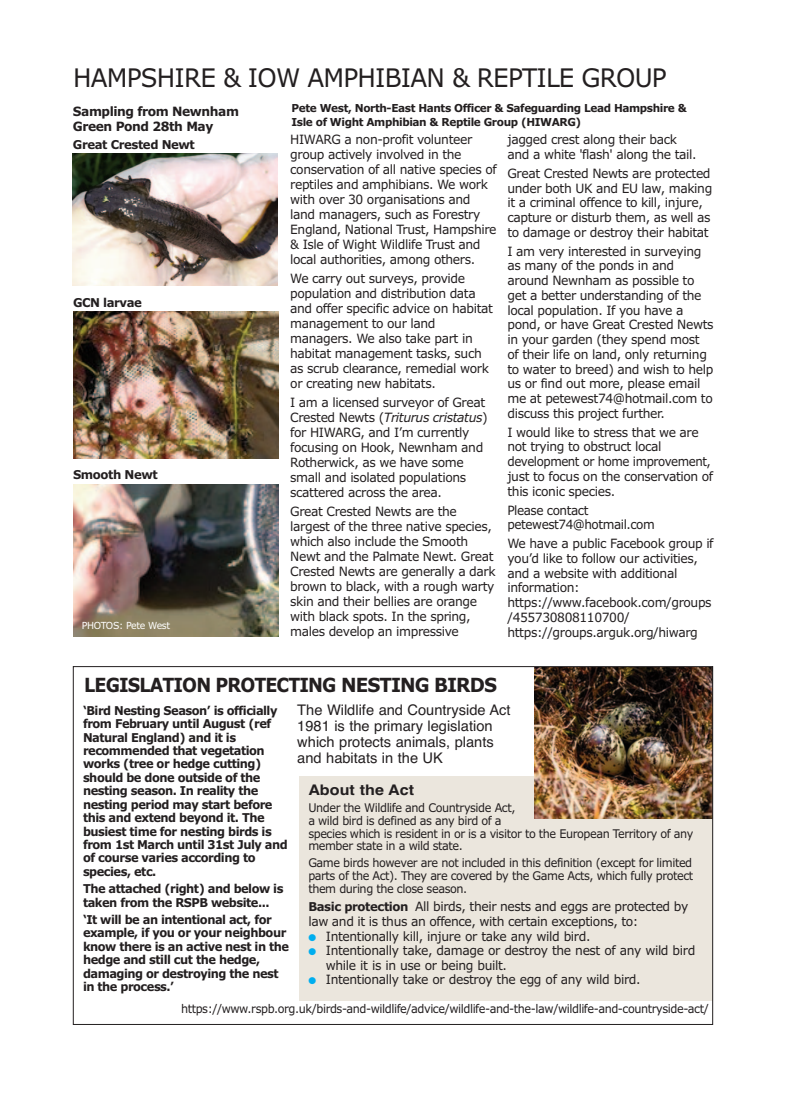
<style>
.page{position:relative;width:787px;height:1095px;background:#fff}
.page>*{position:absolute;margin:0;border:0;box-sizing:border-box;transform-origin:0 0}
.t1{font:25.62px "Verdana";letter-spacing:-.03em;color:#231f20;scale:.96 1}
.t2{font:700 19.5px "Verdana";letter-spacing:-.05em;color:#231f20;scale:.9 1}
.t3{font:14.62px/15.9px "Helvetica";color:#231f20}
.t4{font:700 14.62px "Helvetica";color:#231f20;scale:1.1 1}
.t5{font:12.75px/15px "Verdana";letter-spacing:-.03em;color:#231f20;scale:.96 1}
.t6{font:12.75px/14.8px "Verdana";letter-spacing:-.03em;color:#231f20;scale:.94 1}
.t7{font:700 12.75px/14.6px "Verdana";letter-spacing:-.035em;color:#231f20;scale:.96 1}
.t8{font:700 12.25px/13.4px "Verdana";letter-spacing:-.045em;color:#231f20;scale:.94 1}
.t9{font:700 12.25px "Verdana";letter-spacing:-.045em;color:#231f20;scale:.96 1}
.t10{font:12px/12.8px "Verdana";letter-spacing:-.04em;color:#231f20;scale:.94 1}
.t11{font:700 11px/13.4px "Verdana";letter-spacing:-.035em;color:#231f20;scale:.96 1}
.t12{font:9.75px "Verdana";letter-spacing:-.03em;color:#fff;scale:.96 1}
.s1{font-style:italic}
.s2{font-weight:700;font-size:12.25px}
.s3{color:#00aeef}
</style>
<div class="page">
<div style="left:300px;top:776px;width:413px;height:224px;background:#ebe6dd"></div>
<img style="left:535px;top:668px;width:176px;height:150px">
<img style="left:73px;top:484px;width:205px;height:153px">
<img style="left:73px;top:311px;width:205px;height:147px">
<img style="left:73px;top:154px;width:205px;height:132px">
<p class="t1" style="left:73px;top:61px;width:620px">HAMPSHIRE &amp; IOW AMPHIBIAN &amp; REPTILE GROUP</p>
<p class="t7" style="left:73px;top:104px;width:174px">Sampling from Newnham<br>Green Pond 28th May</p>
<p class="t9" style="left:73px;top:137px;width:128px">Great Crested Newt</p>
<p class="t9" style="left:73px;top:294px;width:73px">GCN larvae</p>
<p class="t9" style="left:73px;top:467px;width:90px">Smooth Newt</p>
<p class="t12" style="left:82px;top:619px;width:94px">PHOTOS: Pete West</p>
<p class="t11" style="left:291px;top:101px;width:413px">Pete West, North-East Hants Officer &amp; Safeguarding Lead Hampshire &amp;<br>Isle of Wight Amphibian &amp; Reptile Group (HIWARG)</p>
<p class="t5" style="left:290px;top:132px;width:217px">HIWARG a non-profit volunteer group actively involved in the conservation of all native species of reptiles and amphibians. We work with over 30 organisations and land managers, such as Forestry England, National Trust, Hampshire &amp; Isle of Wight Wildlife Trust and local authorities, among others.</p>
<p class="t5" style="left:290px;top:271px;width:213px">We carry out surveys, provide population and distribution data and offer specific advice on habitat management to our land managers. We also take part in habitat management tasks, such as scrub clearance, remedial work or creating new habitats.</p>
<p class="t5" style="left:290px;top:395px;width:207px">I am a licensed surveyor of Great<br>Crested Newts (<span class="s1">Triturus cristatus</span>) for HIWARG, and I’m currently focusing on Hook, Newnham and<br>Rotherwick, as we have some small and isolated populations scattered across the area.</p>
<p class="t5" style="left:290px;top:504px;width:215px">Great Crested Newts are the largest of the three native species, which also include the Smooth<br>Newt and the Palmate Newt. Great<br>Crested Newts are generally a dark brown to black, with a rough warty skin and their bellies are orange with black spots. In the spring, males develop an impressive</p>
<p class="t5" style="left:507px;top:132px;width:199px">jagged crest along their back and a white 'flash' along the tail.</p>
<p class="t5" style="left:507px;top:166px;width:215px">Great Crested Newts are protected under both UK and EU law, making it a criminal offence to kill, injure, capture or disturb them, as well as to damage or destroy their habitat</p>
<p class="t5" style="left:507px;top:243px;width:216px">I am very interested in surveying as many of the ponds in and around Newnham as possible to get a better understanding of the local population. If you have a pond, or have Great Crested Newts in your garden (they spend most of their life on land, only returning to water to breed) and wish to help us or find out more, please email me at petewest74@hotmail.com to discuss this project further.</p>
<p class="t5" style="left:507px;top:424px;width:216px">I would like to stress that we are not trying to obstruct local development or home improvement, just to focus on the conservation of this iconic species.</p>
<p class="t6" style="left:507px;top:502px;width:158px">Please contact petewest74@hotmail.com</p>
<p class="t5" style="left:507px;top:536px;width:216px">We have a public Facebook group if you’d like to follow our activities, and a website with additional information: https://www.facebook.com/groups /455730808110700/ https://groups.arguk.org/hiwarg</p>
<p class="t2" style="left:84px;top:673px;width:460px">LEGISLATION PROTECTING NESTING BIRDS</p>
<p class="t3" style="left:297px;top:703px;width:215px">The Wildlife and Countryside Act<br>1981 is the primary legislation which protects animals, plants and habitats in the UK</p>
<p class="t8" style="left:83px;top:703px;width:219px">‘Bird Nesting Season’ is officially from February until August (ref<br>Natural England) and it is recommended that vegetation works (tree or hedge cutting) should be done outside of the nesting season. In reality the nesting period may start before this and extend beyond it. The busiest time for nesting birds is from 1st March until 31st July and of course varies according to species, etc.</p>
<p class="t8" style="left:83px;top:881px;width:215px">The attached (right) and below is taken from the RSPB website...</p>
<p class="t8" style="left:83px;top:912px;width:221px">‘It will be an intentional act, for example, if you or your neighbour know there is an active nest in the hedge and still cut the hedge, damaging or destroying the nest in the process.’</p>
<p class="t10" style="left:181px;top:1002px;width:563px">https://www.rspb.org.uk/birds-and-wildlife/advice/wildlife-and-the-law/wildlife-and-countryside-act/</p>
<p class="t4" style="left:308px;top:778px;width:98px">About the Act</p>
<p class="t10" style="left:308px;top:801px;width:411px">Under the Wildlife and Countryside Act,<br>a wild bird is defined as any bird of a<br>species which is resident in or is a visitor to the European Territory of any member state in a wild state.</p>
<p class="t10" style="left:308px;top:856px;width:411px;text-align:justify">Game birds however are not included in this definition (except for limited parts of the Act). They are covered by the Game Acts, which fully protect them during the close season.</p>
<p class="t5" style="left:308px;top:899px;width:397px;line-height:14.6px"><span class="s2">Basic protection</span> All birds, their nests and eggs are protected by law and it is thus an offence, with certain exceptions, to:</p>
<p class="t5" style="left:308px;top:928px;width:295px"><span class="s3">●</span> Intentionally kill, injure or take any wild bird.</p>
<p class="t5" style="left:326px;top:943px;width:386px;line-height:14.6px;text-indent:-18px"><span class="s3">●</span> Intentionally take, damage or destroy the nest of any wild bird while it is in use or being built.</p>
<p class="t5" style="left:308px;top:972px;width:347px"><span class="s3">●</span> Intentionally take or destroy the egg of any wild bird.</p>
</div>
